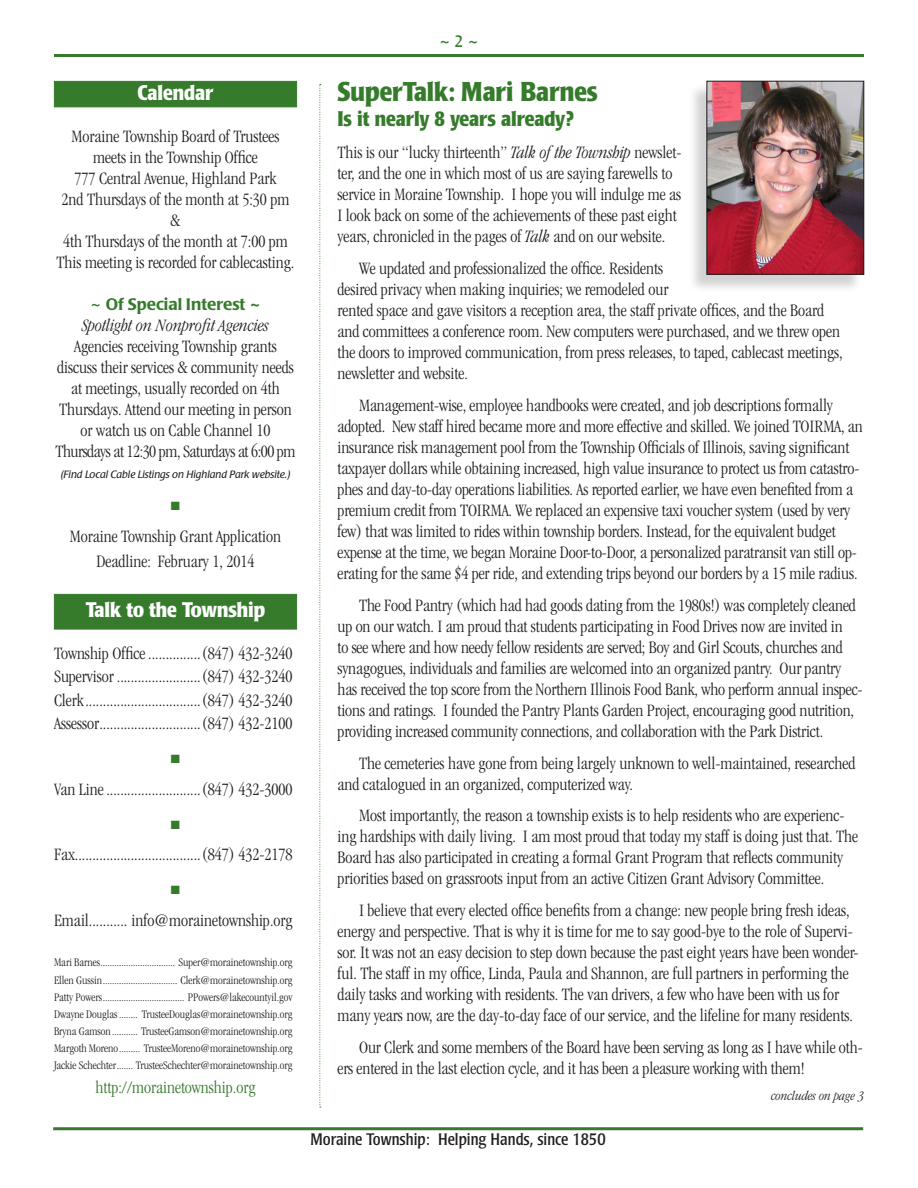
<style>
.page{position:relative;width:918px;height:1188px;background:#fff}
.page>*{position:absolute;margin:0;border:0;box-sizing:border-box;transform-origin:0 0}
.t1{font:700 condensed 27px "Poppl Laudatio";color:#357b2b}
.t2{font:700 condensed 21px "Poppl Laudatio";color:#fff}
.t3{font:700 condensed 21px "Poppl Laudatio";color:#357b2b}
.t4{font:300 condensed 18px/21px "Garamond";color:#231f20}
.t5{font:italic 300 condensed 18px "Garamond";color:#231f20}
.t6{font:300 condensed 18px "Garamond";color:#357b2b}
.t7{font:condensed 16.5px "Poppl Laudatio";color:#231f20}
.t8{font:500 16.5px "Poppl Laudatio";color:#357b2b}
.t9{font:condensed 16.5px "Poppl Laudatio";color:#357b2b}
.t10{font:italic 300 condensed 13.5px "Garamond";color:#231f20}
.t11{font:300 condensed 12px/17.1px "Garamond";color:#231f20;text-align:justify}
.t12{font:12px "Zapf Dingbats ITC";color:#357b2b}
.t13{font:italic 10.5px "Poppl Laudatio";color:#231f20}
.s1{font-weight:400;font-stretch:condensed}
.s2{font-style:italic}
</style>
<div class="page">
<hr style="left:53px;top:1127px;width:810px;height:3px;background:#357b2b">
<hr style="left:54px;top:54px;width:810px;height:3px;background:#357b2b">
<div style="left:54px;top:594px;width:243px;height:35px;background:#357b2b"></div>
<div style="left:54px;top:81px;width:243px;height:26px;background:#357b2b"></div>
<svg style="left:320px;top:84px;width:1px;height:1024px"></svg>
<div style="left:688px;top:83px;width:174px;height:210px;background:#231f20;opacity:.2"></div>
<img style="left:709px;top:83px;width:153px;height:190px">
<div style="left:707px;top:81px;width:157px;height:194px;border:1px solid #231f20"></div>
<p class="t2" style="left:137px;top:81px;width:78px">Calendar</p>
<p class="t4" style="left:57px;top:126px;width:239px;text-align:center">Moraine Township Board of Trustees meets in the Township Office<br>777 Central Avenue, Highland Park<br>2nd Thursdays of the month at 5:30 pm &amp;<br>4th Thursdays of the month at 7:00 pm<br>This meeting is recorded for cablecasting.</p>
<p class="t8" style="left:90px;top:295px;width:173px"><span class="s1">~</span> Of Special Interest ~</p>
<p class="t5" style="left:82px;top:316px;width:188px">Spotlight on Nonprofit Agencies</p>
<p class="t4" style="left:55px;top:336px;width:242px;text-align:center">Agencies receiving Township grants discuss their services &amp; community needs at meetings, usually recorded on 4th Thursdays. Attend our meeting in person or watch us on Cable Channel 10<br>Thursdays at 12:30 pm, Saturdays at 6:00 pm</p>
<p class="t13" style="left:61px;top:469px;width:231px">(Find Local Cable Listings on Highland Park website.)</p>
<p class="t12" style="left:171px;top:500px;width:10px">■</p>
<p class="t4" style="left:70px;top:523px;width:213px;line-height:25.2px;text-align:center">Moraine Township Grant Application<br>Deadline: February 1, 2014</p>
<p class="t2" style="left:86px;top:598px;width:181px">Talk to the Township</p>
<p class="t4" style="left:54px;top:642px;width:240px;line-height:23.1px;text-align:justify">Township Office ...............(847) 432-3240<br>Supervisor ........................(847) 432-3240<br>Clerk.................................(847) 432-3240<br>Assessor.............................(847) 432-2100</p>
<p class="t12" style="left:171px;top:753px;width:10px">■</p>
<p class="t4" style="left:54px;top:778px;width:240px">Van Line...........................(847) 432-3000</p>
<p class="t12" style="left:171px;top:819px;width:10px">■</p>
<p class="t4" style="left:54px;top:844px;width:240px">Fax....................................(847) 432-2178</p>
<p class="t12" style="left:171px;top:885px;width:10px">■</p>
<p class="t4" style="left:54px;top:910px;width:240px">Email........... info@morainetownship.org</p>
<p class="t11" style="left:54px;top:954px;width:240px">Mari Barnes................................ Super@morainetownship.org Ellen Gussin................................ Clerk@morainetownship.org Patty Powers................................... PPowers@lakecountyil.gov Dwayne Douglas........ TrusteeDouglas@morainetownship.org Bryna Gamson........... TrusteeGamson@morainetownship.org Margoth Moreno......... TrusteeMoreno@morainetownship.org Jackie Schechter....... TrusteeSchechter@morainetownship.org</p>
<p class="t6" style="left:96px;top:1077px;width:161px">http://morainetownship.org</p>
<p class="t9" style="left:439px;top:32px;width:42px">~ 2 ~</p>
<h1 class="t1" style="left:338px;top:76px;width:261px">SuperTalk: Mari Barnes</h1>
<p class="t3" style="left:338px;top:107px;width:238px">Is it nearly 8 years already?</p>
<p class="t4" style="left:338px;top:142px;width:345px">This is our “lucky thirteenth” <span class="s2">Talk of the Township</span> newslet&shy;ter, and the one in which most of us are saying farewells to service in Moraine Township. I hope you will indulge me as I look back on some of the achievements of these past eight years, chronicled in the pages of <span class="s2">Talk</span> and on our website.</p>
<p class="t4" style="left:338px;top:258px;width:507px;text-indent:22px">We updated and professionalized the office. Residents<br>desired privacy when making inquiries; we remodeled our<br>rented space and gave visitors a reception area, the staff private offices, and the Board and committees a conference room. New computers were purchased, and we threw open the doors to improved communication, from press releases, to taped, cablecast meetings, newsletter and website.</p>
<p class="t4" style="left:338px;top:395px;width:527px;text-indent:22px">Management-wise, employee handbooks were created, and job descriptions formally adopted. New staff hired became more and more effective and skilled. We joined TOIRMA, an insurance risk management pool from the Township Officials of Illinois, saving significant taxpayer dollars while obtaining increased, high value insurance to protect us from catastro&shy;phes and day-to-day operations liabilities. As reported earlier, we have even benefited from a premium credit from TOIRMA. We replaced an expensive taxi voucher system (used by very few) that was limited to rides within township borders. Instead, for the equivalent budget expense at the time, we began Moraine Door-to-Door, a personalized paratransit van still op&shy;erating for the same $4 per ride, and extending trips beyond our borders by a 15 mile radius.</p>
<p class="t4" style="left:338px;top:595px;width:527px;text-indent:22px">The Food Pantry (which had had goods dating from the 1980s!) was completely cleaned up on our watch. I am proud that students participating in Food Drives now are invited in<br>to see where and how needy fellow residents are served; Boy and Girl Scouts, churches and synagogues, individuals and families are welcomed into an organized pantry. Our pantry has received the top score from the Northern Illinois Food Bank, who perform annual inspec&shy;tions and ratings. I founded the Pantry Plants Garden Project, encouraging good nutrition, providing increased community connections, and collaboration with the Park District.</p>
<p class="t4" style="left:338px;top:752px;width:519px;text-indent:22px">The cemeteries have gone from being largely unknown to well-maintained, researched and catalogued in an organized, computerized way.</p>
<p class="t4" style="left:338px;top:805px;width:522px;text-indent:22px">Most importantly, the reason a township exists is to help residents who are experienc&shy;ing hardships with daily living. I am most proud that today my staff is doing just that. The Board has also participated in creating a formal Grant Program that reflects community priorities based on grassroots input from an active Citizen Grant Advisory Committee.</p>
<p class="t4" style="left:338px;top:900px;width:523px;text-indent:22px">I believe that every elected office benefits from a change: new people bring fresh ideas, energy and perspective. That is why it is time for me to say good-bye to the role of Supervi&shy;sor. It was not an easy decision to step down because the past eight years have been wonder&shy;ful. The staff in my office, Linda, Paula and Shannon, are full partners in performing the daily tasks and working with residents. The van drivers, a few who have been with us for many years now, are the day-to-day face of our service, and the lifeline for many residents.</p>
<p class="t4" style="left:338px;top:1037px;width:527px;text-indent:22px">Our Clerk and some members of the Board have been serving as long as I have while oth&shy;ers entered in the last election cycle, and it has been a pleasure working with them!</p>
<p class="t7" style="left:311px;top:1130px;width:297px">Moraine Township: Helping Hands, since 1850</p>
<p class="t10" style="left:771px;top:1089px;width:94px">concludes on page 3</p>
</div>
